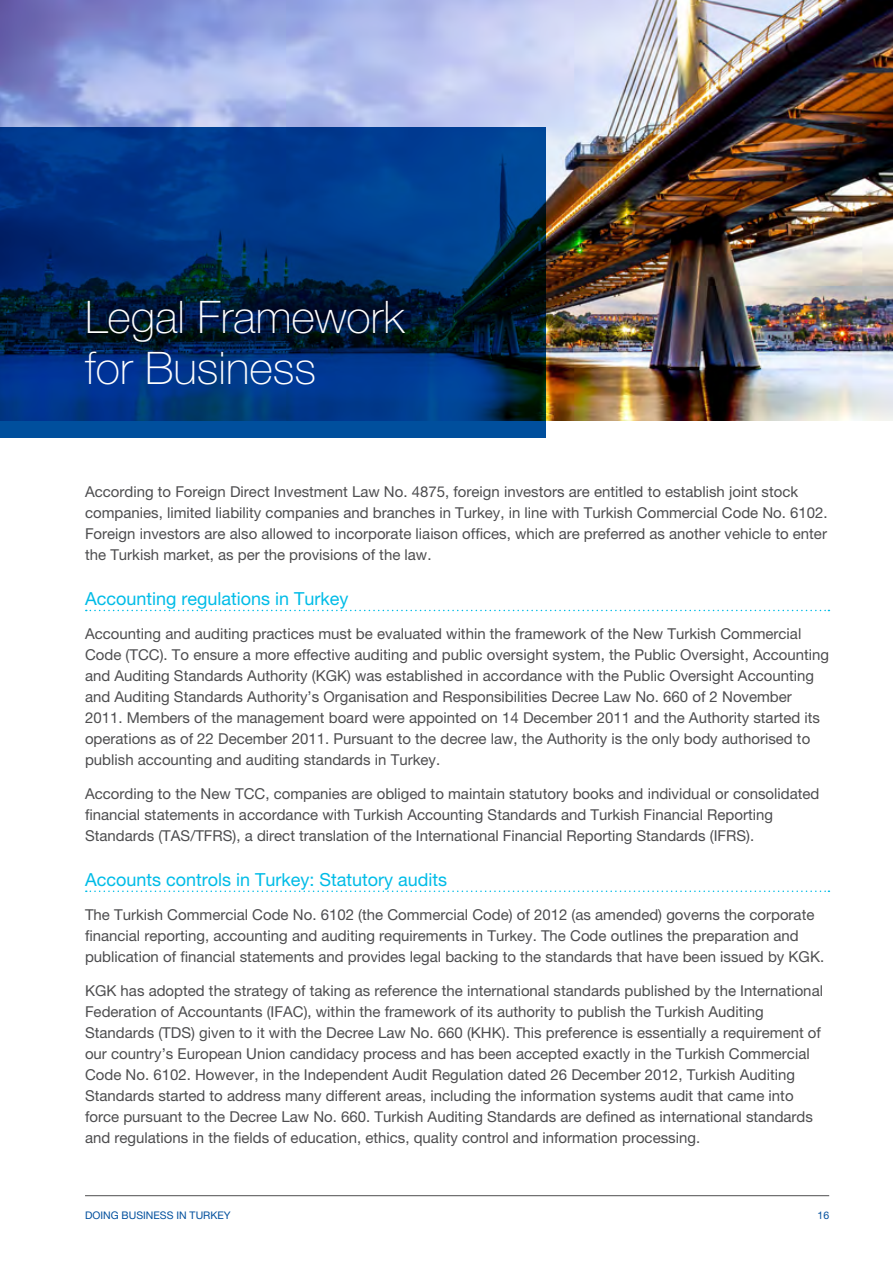
<style>
.page{position:relative;width:893px;height:1263px;background:#fff}
.page>*{position:absolute;margin:0;border:0;box-sizing:border-box;transform-origin:0 0}
.t1{font:100 45px/51px "Helvetica Neue LT Pro";color:#fff}
.t2{font:18px "Helvetica Neue LT Pro";color:#00bce7}
.t3{font:15px/21px "Helvetica Neue LT Pro";color:#4d4d4f}
.t4{font:10.5px "Helvetica Neue LT Pro";color:#004f9d}
</style>
<div class="page">
<hr style="left:85px;top:1195px;width:744px;height:1px;background:#4d4d4f">
<svg style="left:86px;top:610px;width:743px;height:1px"></svg>
<svg style="left:86px;top:890px;width:743px;height:2px"></svg>
<img style="left:0;top:0;width:893px;height:421px">
<svg style="left:0;top:128px;width:546px;height:310px;background:#003072"></svg>
<h1 class="t1" style="left:85px;top:291px;width:321px">Legal Framework for Business</h1>
<p class="t3" style="left:85px;top:481px;width:744px">According to Foreign Direct Investment Law No. 4875, foreign investors are entitled to establish joint stock companies, limited liability companies and branches in Turkey, in line with Turkish Commercial Code No. 6102.<br>Foreign investors are also allowed to incorporate liaison offices, which are preferred as another vehicle to enter the Turkish market, as per the provisions of the law.</p>
<p class="t2" style="left:85px;top:588px;width:265px">Accounting regulations in Turkey</p>
<p class="t3" style="left:85px;top:623px;width:746px">Accounting and auditing practices must be evaluated within the framework of the New Turkish Commercial Code (TCC). To ensure a more effective auditing and public oversight system, the Public Oversight, Accounting and Auditing Standards Authority (KGK) was established in accordance with the Public Oversight Accounting and Auditing Standards Authority’s Organisation and Responsibilities Decree Law No. 660 of 2 November 2011. Members of the management board were appointed on 14 December 2011 and the Authority started its operations as of 22 December 2011. Pursuant to the decree law, the Authority is the only body authorised to publish accounting and auditing standards in Turkey.</p>
<p class="t3" style="left:85px;top:783px;width:736px">According to the New TCC, companies are obliged to maintain statutory books and individual or consolidated financial statements in accordance with Turkish Accounting Standards and Turkish Financial Reporting<br>Standards (TAS/TFRS), a direct translation of the International Financial Reporting Standards (IFRS).</p>
<p class="t2" style="left:85px;top:869px;width:364px">Accounts controls in Turkey: Statutory audits</p>
<p class="t3" style="left:85px;top:904px;width:741px">The Turkish Commercial Code No. 6102 (the Commercial Code) of 2012 (as amended) governs the corporate financial reporting, accounting and auditing requirements in Turkey. The Code outlines the preparation and publication of financial statements and provides legal backing to the standards that have been issued by KGK.</p>
<p class="t3" style="left:85px;top:980px;width:739px">KGK has adopted the strategy of taking as reference the international standards published by the International Federation of Accountants (IFAC), within the framework of its authority to publish the Turkish Auditing Standards (TDS) given to it with the Decree Law No. 660 (KHK). This preference is essentially a requirement of our country’s European Union candidacy process and has been accepted exactly in the Turkish Commercial Code No. 6102. However, in the Independent Audit Regulation dated 26 December 2012, Turkish Auditing Standards started to address many different areas, including the information systems audit that came into force pursuant to the Decree Law No. 660. Turkish Auditing Standards are defined as international standards and regulations in the fields of education, ethics, quality control and information processing.</p>
<p class="t4" style="left:85px;top:1209px;width:147px">DOING BUSINESS IN TURKEY</p>
<p class="t4" style="left:817px;top:1209px;width:13px">16</p>
</div>
